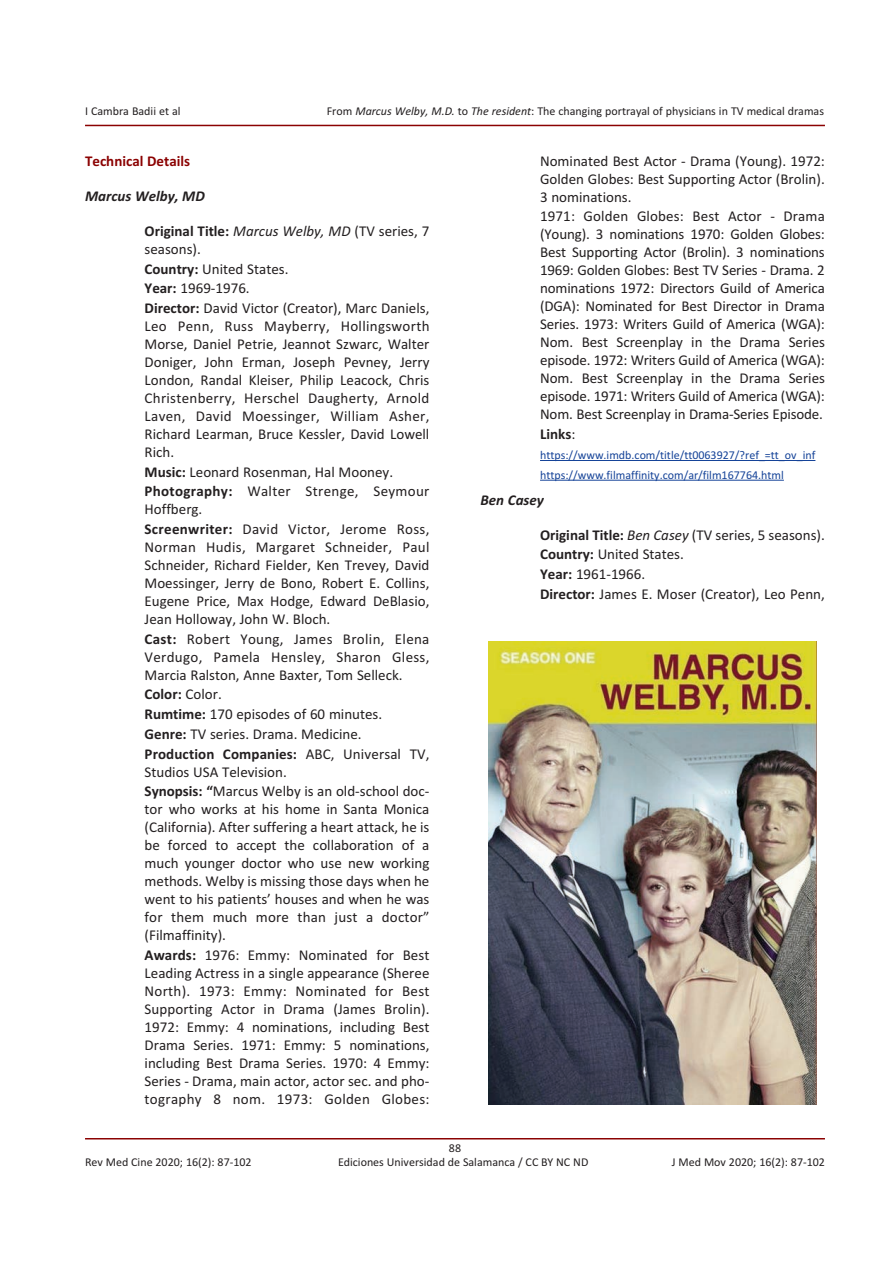
<style>
.page{position:relative;width:893px;height:1263px;background:#fff}
.page>*{position:absolute;margin:0;border:0;box-sizing:border-box;transform-origin:0 0}
.t1{font:15px/18px "Calibri";color:#231f20;text-align:justify}
.t2{font:15px/19.6px "Calibri";letter-spacing:.02em;color:#231f20}
.t3{font:italic 700 15px "Calibri";color:#231f20}
.t4{font:700 15px "Calibri";color:#8b0202}
.t5{font:700 15px "Calibri";color:#231f20}
.t6{font:12px "Calibri";color:#231f20}
.t7{font:12px/19.6px "Calibri";color:#154398}
.s1{font-style:italic}
.s2{font-weight:700}
.s3{font-weight:400}
</style>
<div class="page">
<hr style="left:540px;top:460px;width:275px;height:1px;background:#154398">
<hr style="left:540px;top:480px;width:244px;height:1px;background:#154398">
<hr style="left:85px;top:1138px;width:740px;height:1px;background:#8b0202">
<hr style="left:85px;top:125px;width:740px;height:1px;background:#8b0202">
<img style="left:489px;top:641px;width:328px;height:463px">
<p class="t6" style="left:85px;top:104px;width:97px">I Cambra Badii et al</p>
<p class="t6" style="left:327px;top:104px;width:499px">From <span class="s1">Marcus Welby, M.D.</span> to <span class="s1">The resident</span>: The changing portrayal of physicians in TV medical dramas</p>
<p class="t4" style="left:85px;top:152px;width:107px">Technical Details</p>
<p class="t3" style="left:85px;top:187px;width:121px">Marcus Welby, MD</p>
<p class="t1" style="left:145px;top:222px;width:286px"><span class="s2">Original Title:</span> <span class="s1">Marcus Welby, MD</span> (TV series, 7 seasons).</p>
<p class="t1" style="left:145px;top:259px;width:286px;line-height:19.6px;text-align:left"><span class="s2">Country:</span> United States.<br><span class="s2">Year:</span> 1969-1976.<br><span class="s2">Director:</span> David Victor (Creator), Marc Daniels,</p>
<p class="t1" style="left:145px;top:317px;width:286px">Leo Penn, Russ Mayberry, Hollingsworth Morse, Daniel Petrie, Jeannot Szwarc, Walter Doniger, John Erman, Joseph Pevney, Jerry London, Randal Kleiser, Philip Leacock, Chris Christenberry, Herschel Daugherty, Arnold Laven, David Moessinger, William Asher, Richard Learman, Bruce Kessler, David Lowell Rich.</p>
<p class="t1" style="left:145px;top:462px;width:286px;line-height:19.6px"><span class="s2">Music:</span> Leonard Rosenman, Hal Mooney.<br><span class="s2">Photography:</span> Walter Strenge, Seymour</p>
<p class="t2" style="left:145px;top:499px;width:286px">Hoffberg.<br><span class="s2">Screenwriter:</span> David Victor, Jerome Ross,</p>
<p class="t1" style="left:145px;top:538px;width:286px">Norman Hudis, Margaret Schneider, Paul Schneider, Richard Fielder, Ken Trevey, David Moessinger, Jerry de Bono, Robert E. Collins, Eugene Price, Max Hodge, Edward DeBlasio, Jean Holloway, John W. Bloch.</p>
<p class="t1" style="left:145px;top:630px;width:286px"><span class="s2">Cast:</span> Robert Young, James Brolin, Elena Verdugo, Pamela Hensley, Sharon Gless, Marcia Ralston, Anne Baxter, Tom Selleck.</p>
<p class="t1" style="left:145px;top:684px;width:286px;line-height:19.6px;text-align:left"><span class="s2">Color:</span> Color.<br><span class="s2">Rumtime:</span> 170 episodes of 60 minutes.<br><span class="s2">Genre:</span> TV series. Drama. Medicine.<br><span class="s2">Production Companies:</span> ABC, Universal TV,</p>
<p class="t1" style="left:145px;top:761px;width:286px;line-height:19.6px">Studios USA Television.<br><span class="s2">Synopsis: “</span>Marcus Welby is an old-school doc-</p>
<p class="t1" style="left:145px;top:800px;width:286px">tor who works at his home in Santa Monica (California). After suffering a heart attack, he is be forced to accept the collaboration of a much younger doctor who use new working methods. Welby is missing those days when he went to his patients’ houses and when he was for them much more than just a doctor” (Filmaffinity).</p>
<p class="t1" style="left:145px;top:946px;width:286px"><span class="s2">Awards:</span> 1976: Emmy: Nominated for Best Leading Actress in a single appearance (Sheree North). 1973: Emmy: Nominated for Best Supporting Actor in Drama (James Brolin).<br>1972: Emmy: 4 nominations, including Best Drama Series. 1971: Emmy: 5 nominations, including Best Drama Series. 1970: 4 Emmy:<br>Series - Drama, main actor, actor sec. and pho&shy;tography 8 nom. 1973: Golden Globes:</p>
<p class="t6" style="left:449px;top:1141px;width:14px">88</p>
<p class="t1" style="left:540px;top:152px;width:286px">Nominated Best Actor - Drama (Young). 1972:<br>Golden Globes: Best Supporting Actor (Brolin).<br>3 nominations.</p>
<p class="t1" style="left:540px;top:207px;width:286px">1971: Golden Globes: Best Actor - Drama (Young). 3 nominations 1970: Golden Globes:<br>Best Supporting Actor (Brolin). 3 nominations 1969: Golden Globes: Best TV Series - Drama. 2 nominations 1972: Directors Guild of America (DGA): Nominated for Best Director in Drama Series. 1973: Writers Guild of America (WGA):<br>Nom. Best Screenplay in the Drama Series episode. 1972: Writers Guild of America (WGA):<br>Nom. Best Screenplay in the Drama Series episode. 1971: Writers Guild of America (WGA):<br>Nom. Best Screenplay in Drama-Series Episode.</p>
<p class="t5" style="left:540px;top:425px;width:37px">Links<span class="s3">:</span></p>
<p class="t7" style="left:540px;top:445px;width:277px">https://www.imdb.com/title/tt0063927/?ref_=tt_ov_inf https://www.filmaffinity.com/ar/film167764.html</p>
<p class="t3" style="left:480px;top:491px;width:65px">Ben Casey</p>
<p class="t1" style="left:540px;top:525px;width:286px;line-height:19.6px;text-align:left"><span class="s2">Original Title:</span> <span class="s1">Ben Casey</span> (TV series, 5 seasons).<br><span class="s2">Country:</span> United States.<br><span class="s2">Year:</span> 1961-1966.<br><span class="s2">Director:</span> James E. Moser (Creator), Leo Penn,</p>
<p class="t6" style="left:85px;top:1155px;width:168px">Rev Med Cine 2020; 16(2): 87-102</p>
<p class="t6" style="left:338px;top:1155px;width:252px">Ediciones Universidad de Salamanca / CC BY NC ND</p>
<p class="t6" style="left:672px;top:1155px;width:155px">J Med Mov 2020; 16(2): 87-102</p>
</div>
